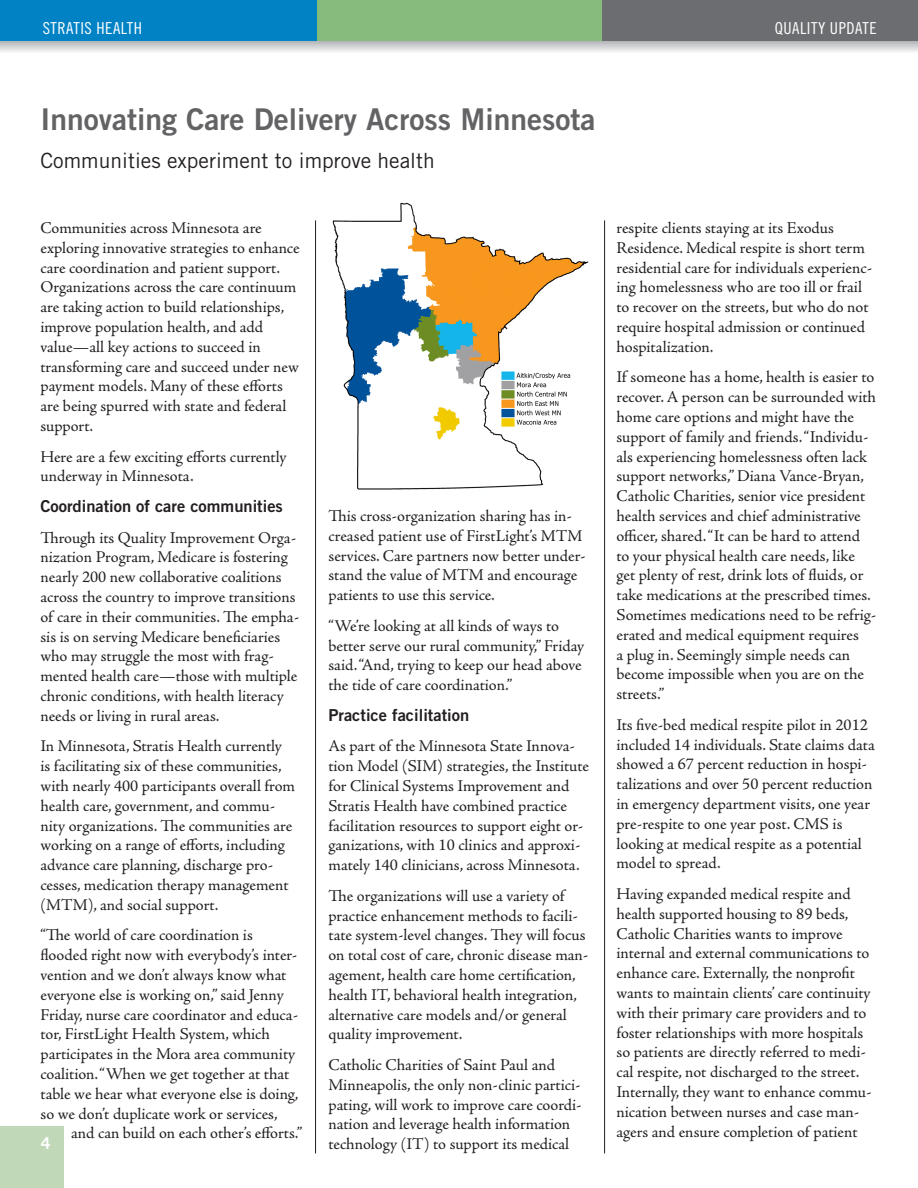
<style>
.page{position:relative;width:918px;height:1188px;background:#fff}
.page>*{position:absolute;margin:0;border:0;box-sizing:border-box;transform-origin:0 0}
.Head_2{font:30px "Trade Gothic LT Std Bd 2";color:#636366}
.t1{font:21px "Trade Gothic LT Std";color:#231f20}
.Body_text{font:16.5px/19.8px "Adobe Jenson Pro";letter-spacing:-.005em;color:#231f20}
.Body_text-2{font:16.5px "Trade Gothic LT Std Bd 2";color:#231f20}
.t2{font:16.5px "Trade Gothic LT Std Cn 18";letter-spacing:.03em;color:#fff}
.t3{font:700 16.5px "Trade Gothic LT Std";color:#fff}
</style>
<div class="page">
<hr style="left:604px;top:220px;width:1px;height:933px;background:#231f20">
<hr style="left:315px;top:220px;width:1px;height:933px;background:#231f20">
<img style="left:332px;top:202px;width:257px;height:288px">
<svg style="left:1px;top:40px;width:917px;height:12px;background:#c7cdcf"></svg>
<div style="left:602px;top:0;width:316px;height:40px;background:#6c6d70"></div>
<div style="left:317px;top:0;width:285px;height:40px;background:#87ba7d"></div>
<div style="left:0;top:0;width:317px;height:40px;background:#0082c5"></div>
<div style="left:0;top:1126px;width:64px;height:62px;background:#c1d8b8"></div>
<p class="t2" style="left:43px;top:19px;width:101px">STRATIS HEALTH</p>
<p class="t2" style="left:775px;top:19px;width:104px">QUALITY UPDATE</p>
<p class="Head_2" style="left:40px;top:100px;width:556px">Innovating Care Delivery Across Minnesota</p>
<p class="t1" style="left:40px;top:148px;width:396px">Communities experiment to improve health</p>
<p class="Body_text" style="left:40px;top:218px;width:261px">Communities across Minnesota are exploring innovative strategies to enhance care coordination and patient support.<br>Organizations across the care continuum are taking action to build relationships, improve population health, and add value—all key actions to succeed in transforming care and succeed under new payment models. Many of these efforts are being spurred with state and federal support.</p>
<p class="Body_text" style="left:40px;top:447px;width:248px">Here are a few exciting efforts currently underway in Minnesota.</p>
<p class="Body_text-2" style="left:40px;top:496px;width:244px">Coordination of care communities</p>
<p class="Body_text" style="left:40px;top:528px;width:260px">Through its Quality Improvement Orga&shy;nization Program, Medicare is fostering nearly 200 new collaborative coalitions across the country to improve transitions of care in their communities. The empha&shy;sis is on serving Medicare beneficiaries who may struggle the most with frag&shy;mented health care—those with multiple chronic conditions, with health literacy needs or living in rural areas.</p>
<p class="Body_text" style="left:40px;top:737px;width:256px">In Minnesota, Stratis Health currently is facilitating six of these communities, with nearly 400 participants overall from health care, government, and commu&shy;nity organizations. The communities are working on a range of efforts, including advance care planning, discharge pro&shy;cesses, medication therapy management (MTM), and social support.</p>
<p class="Body_text" style="left:40px;top:926px;width:214px">“The world of care coordination is</p>
<p class="Body_text" style="left:40px;top:945px;width:258px">flooded right now with everybody’s inter-</p>
<p class="Body_text" style="left:40px;top:965px;width:248px">vention and we don’t always know what</p>
<p class="Body_text" style="left:40px;top:985px;width:245px">everyone else is working on,” said Jenny</p>
<p class="Body_text" style="left:40px;top:1005px;width:259px">Friday, nurse care coordinator and educa-</p>
<p class="Body_text" style="left:40px;top:1025px;width:231px">tor, FirstLight Health System, which</p>
<p class="Body_text" style="left:40px;top:1044px;width:256px">participates in the Mora area community</p>
<p class="Body_text" style="left:40px;top:1064px;width:250px">coalition. “When we get together at that</p>
<p class="Body_text" style="left:40px;top:1084px;width:260px">table we hear what everyone else is doing,</p>
<p class="Body_text" style="left:40px;top:1104px;width:239px">so we don’t duplicate work or services,</p>
<p class="Body_text" style="left:71px;top:1124px;width:233px">and can build on each other’s efforts.”</p>
<p class="t3" style="left:41px;top:1133px;width:11px">4</p>
<p class="Body_text" style="left:328px;top:506px;width:259px">This cross-organization sharing has in&shy;creased patient use of FirstLight’s MTM services. Care partners now better under&shy;stand the value of MTM and encourage patients to use this service.</p>
<p class="Body_text" style="left:328px;top:616px;width:257px">“We’re looking at all kinds of ways to better serve our rural community,” Friday said. “And, trying to keep our head above the tide of care coordination.”</p>
<p class="Body_text-2" style="left:328px;top:705px;width:142px">Practice facilitation</p>
<p class="Body_text" style="left:328px;top:737px;width:262px">As part of the Minnesota State Innova&shy;tion Model (SIM) strategies, the Institute for Clinical Systems Improvement and Stratis Health have combined practice facilitation resources to support eight or&shy;ganizations, with 10 clinics and approxi&shy;mately 140 clinicians, across Minnesota.</p>
<p class="Body_text" style="left:328px;top:886px;width:261px">The organizations will use a variety of practice enhancement methods to facili&shy;tate system-level changes. They will focus on total cost of care, chronic disease man&shy;agement, health care home certification, health IT, behavioral health integration, alternative care models and/or general quality improvement.</p>
<p class="Body_text" style="left:328px;top:1055px;width:255px">Catholic Charities of Saint Paul and Minneapolis, the only non-clinic partici&shy;pating, will work to improve care coordi&shy;nation and leverage health information technology (IT) to support its medical</p>
<p class="Body_text" style="left:616px;top:218px;width:257px">respite clients staying at its Exodus Residence. Medical respite is short term residential care for individuals experienc&shy;ing homelessness who are too ill or frail to recover on the streets, but who do not require hospital admission or continued hospitalization.</p>
<p class="Body_text" style="left:616px;top:368px;width:261px">If someone has a home, health is easier to recover. A person can be surrounded with home care options and might have the support of family and friends. “Individu&shy;als experiencing homelessness often lack support networks,” Diana Vance-Bryan, Catholic Charities, senior vice president health services and chief administrative officer, shared. “It can be hard to attend to your physical health care needs, like get plenty of rest, drink lots of fluids, or take medications at the prescribed times.<br>Sometimes medications need to be refrig&shy;erated and medical equipment requires<br>a plug in. Seemingly simple needs can become impossible when you are on the streets.”</p>
<p class="Body_text" style="left:616px;top:715px;width:260px">Its five-bed medical respite pilot in 2012 included 14 individuals. State claims data showed a 67 percent reduction in hospi&shy;talizations and over 50 percent reduction in emergency department visits, one year pre-respite to one year post. CMS is looking at medical respite as a potential model to spread.</p>
<p class="Body_text" style="left:616px;top:884px;width:257px">Having expanded medical respite and health supported housing to 89 beds, Catholic Charities wants to improve internal and external communications to enhance care. Externally, the nonprofit wants to maintain clients’ care continuity with their primary care providers and to foster relationships with more hospitals so patients are directly referred to medi&shy;cal respite, not discharged to the street.<br>Internally, they want to enhance commu&shy;nication between nurses and case man&shy;agers and ensure completion of patient</p>
</div>
